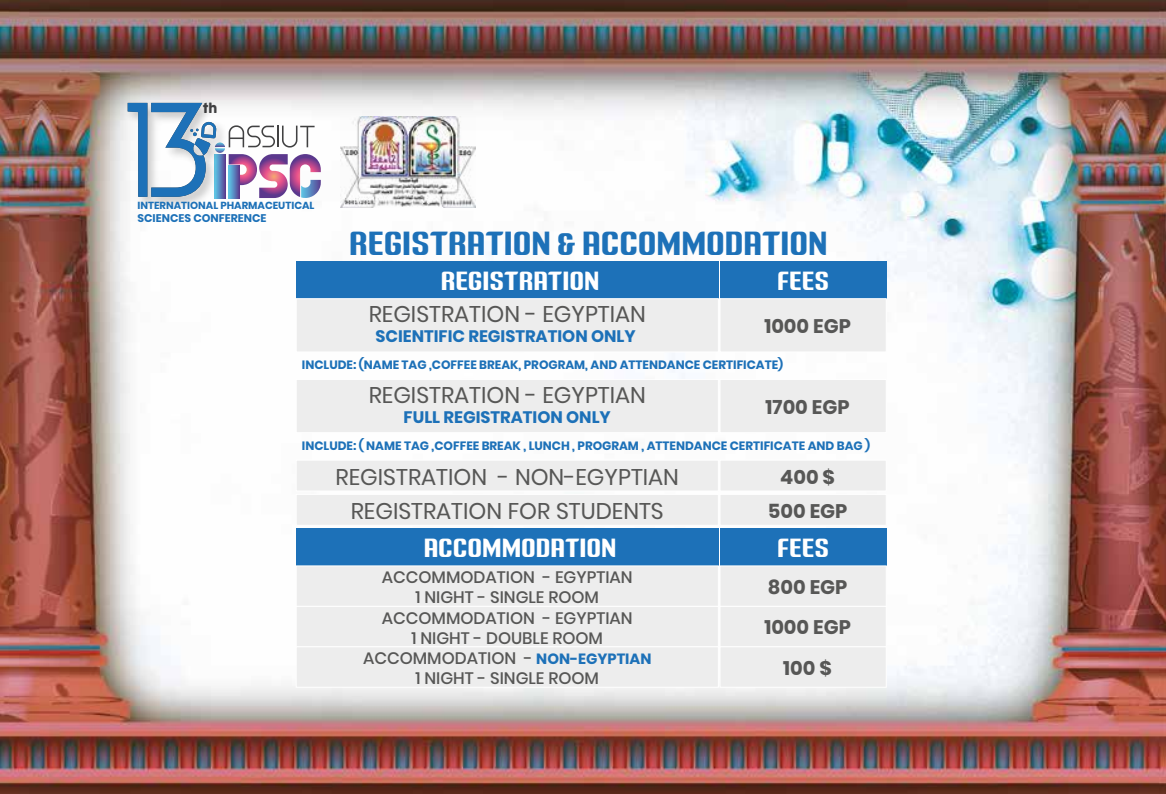
<style>
.page{position:relative;width:1166px;height:794px;background:#fff}
.page>*{position:absolute;margin:0;border:0;box-sizing:border-box;transform-origin:0 0}
.t1{font:700 34.65px "LT Energy VF";color:#1d71b8}
.t2{font:700 27.12px "LT Energy VF";color:#fff}
.t3{font:22.57px "Poppins";color:#575756}
.t4{font:700 19.6px "Poppins";color:#575756}
.t5{font:500 16.62px/19.9px "Poppins";color:#575756;text-align:center}
.t6{font:700 16.62px "Poppins";color:#1d71b8}
.t7{font:12.6px "Cocogoose";color:#414142}
.t8{font:700 12.08px "Poppins";color:#1d71b8}
.t9{font:700 11.03px "Poppins";color:#1d71b8}
.t10{font:700 10.33px "Poppins";color:#1d71b8}
.s1{font-weight:700;font-size:14.88px;color:#1d71b8}
</style>
<div class="page">
<img style="left:0;top:0;width:1166px;height:794px">
<div style="left:296px;top:261px;width:422px;height:38px;background:#1d71b8"></div>
<div style="left:720px;top:261px;width:166px;height:38px;background:#1d71b8"></div>
<div style="left:296px;top:529px;width:422px;height:37px;background:#1d71b8"></div>
<div style="left:720px;top:529px;width:166px;height:37px;background:#1d71b8"></div>
<div style="left:296px;top:298px;width:422px;height:54px;background:#ededed;border:1px solid #fff"></div>
<div style="left:720px;top:298px;width:166px;height:54px;background:#ededed;border:1px solid #fff"></div>
<div style="left:296px;top:379px;width:422px;height:54px;background:#ededed;border:1px solid #fff"></div>
<div style="left:720px;top:379px;width:166px;height:54px;background:#ededed;border:1px solid #fff"></div>
<div style="left:296px;top:460px;width:422px;height:31px;background:#ededed;border:1px solid #fff"></div>
<div style="left:720px;top:460px;width:166px;height:31px;background:#ededed;border:1px solid #fff"></div>
<div style="left:296px;top:494px;width:422px;height:31px;background:#ededed;border:1px solid #fff"></div>
<div style="left:720px;top:494px;width:166px;height:31px;background:#ededed;border:1px solid #fff"></div>
<div style="left:296px;top:566px;width:422px;height:40px;background:#ededed"></div>
<div style="left:720px;top:566px;width:166px;height:40px;background:#ededed"></div>
<div style="left:296px;top:606px;width:422px;height:41px;background:#ededed;border:1px solid #fff"></div>
<div style="left:720px;top:606px;width:166px;height:41px;background:#ededed;border:1px solid #fff"></div>
<div style="left:296px;top:646px;width:422px;height:41px;background:#ededed;border:1px solid #fff"></div>
<div style="left:720px;top:646px;width:166px;height:41px;background:#ededed;border:1px solid #fff"></div>
<img style="left:340px;top:116px;width:135px;height:91px">
<img style="left:122px;top:97px;width:99px;height:115px">
<svg style="left:128px;top:103px;width:193px;height:95px"></svg>
<p class="t7" style="left:203px;top:100px;width:16px">th</p>
<p class="t10" style="left:138px;top:199px;width:178px">INTERNATIONAL PHARMACEUTICAL</p>
<p class="t9" style="left:138px;top:212px;width:130px">SCIENCES CONFERENCE</p>
<h1 class="t1" style="left:349px;top:224px;width:480px">REGISTRATION &amp; ACCOMMODATION</h1>
<h2 class="t2" style="left:441px;top:265px;width:160px">REGISTRATION</h2>
<h2 class="t2" style="left:777px;top:265px;width:53px">FEES</h2>
<h3 class="t3" style="left:369px;top:301px;width:279px">REGISTRATION - EGYPTIAN</h3>
<h3 class="t6" style="left:375px;top:327px;width:262px">SCIENTIFIC REGISTRATION ONLY</h3>
<h3 class="t4" style="left:764px;top:314px;width:88px">1000 EGP</h3>
<p class="t8" style="left:302px;top:357px;width:483px">INCLUDE: (NAME TAG ,COFFEE BREAK, PROGRAM, AND ATTENDANCE CERTIFICATE)</p>
<h3 class="t3" style="left:369px;top:382px;width:279px">REGISTRATION - EGYPTIAN</h3>
<h3 class="t6" style="left:404px;top:407px;width:209px">FULL REGISTRATION ONLY</h3>
<h3 class="t4" style="left:765px;top:395px;width:85px">1700 EGP</h3>
<p class="t8" style="left:302px;top:438px;width:570px">INCLUDE: ( NAME TAG ,COFFEE BREAK , LUNCH , PROGRAM , ATTENDANCE CERTIFICATE AND BAG )</p>
<h3 class="t3" style="left:336px;top:464px;width:345px">REGISTRATION - NON-EGYPTIAN</h3>
<h3 class="t4" style="left:780px;top:465px;width:56px">400 $</h3>
<h3 class="t3" style="left:351px;top:498px;width:315px">REGISTRATION FOR STUDENTS</h3>
<h3 class="t4" style="left:768px;top:499px;width:81px">500 EGP</h3>
<h2 class="t2" style="left:424px;top:532px;width:194px">ACCOMMODATION</h2>
<h2 class="t2" style="left:777px;top:532px;width:53px">FEES</h2>
<h3 class="t5" style="left:382px;top:567px;width:252px">ACCOMMODATION - EGYPTIAN<br>1 NIGHT - SINGLE ROOM</h3>
<h3 class="t4" style="left:768px;top:576px;width:81px">800 EGP</h3>
<h3 class="t5" style="left:382px;top:608px;width:252px">ACCOMMODATION - EGYPTIAN<br>1 NIGHT - DOUBLE ROOM</h3>
<h3 class="t4" style="left:764px;top:616px;width:88px">1000 EGP</h3>
<h3 class="t5" style="left:363px;top:648px;width:290px">ACCOMMODATION - <span class="s1">NON-EGYPTIAN<br></span>1 NIGHT - SINGLE ROOM</h3>
<h3 class="t4" style="left:783px;top:656px;width:50px">100 $</h3>
</div>
